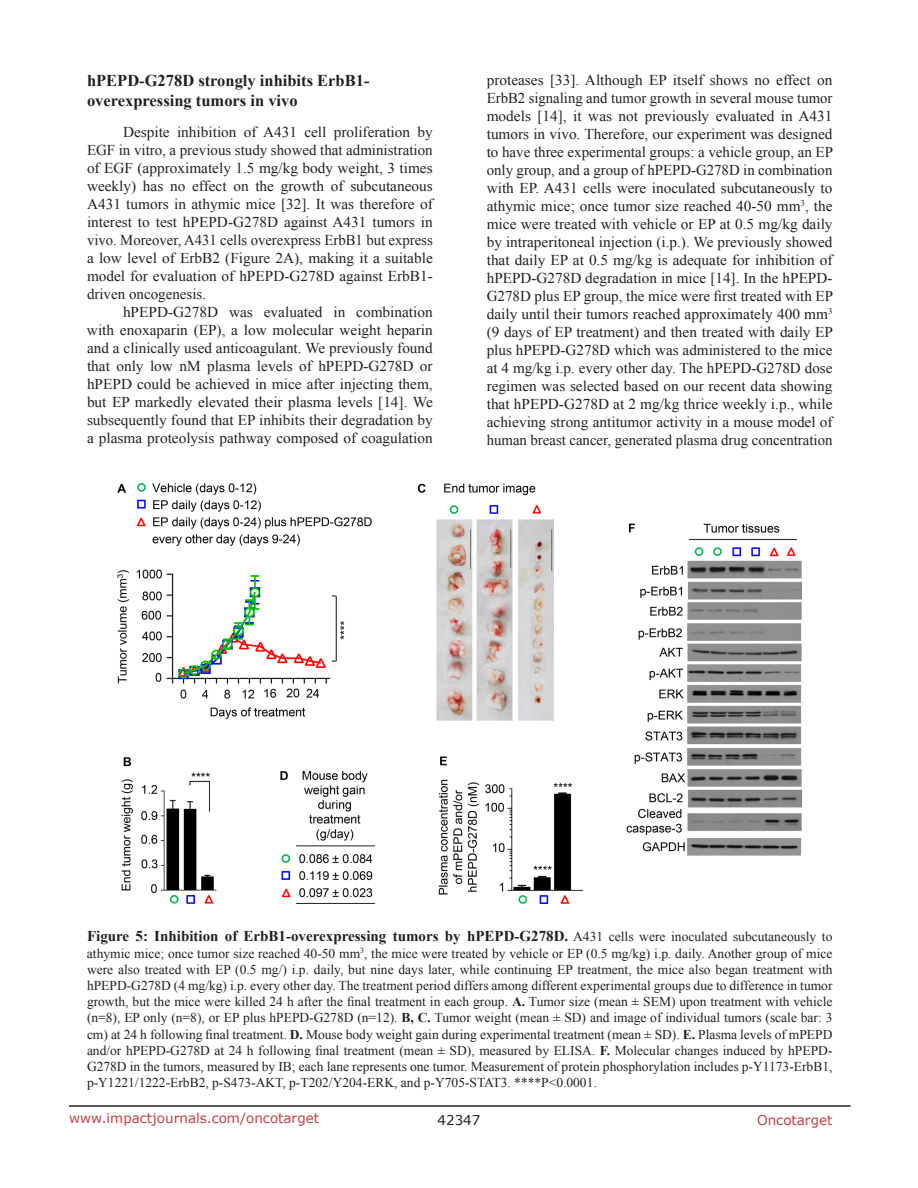
<style>
.page{position:relative;width:918px;height:1188px;background:#fff}
.page>*{position:absolute;margin:0;border:0;box-sizing:border-box;transform-origin:0 0}
.t1{font:700 16.5px/19.8px "Times New Roman";color:#231f20}
.t2{font:15px/18px "Times New Roman";color:#231f20;text-align:justify}
.t3{font:700 15px "Times New Roman";color:#231f20}
.t4{font:13.5px/16.2px "Times New Roman";color:#231f20;text-align:justify}
.t5{font:13.5px "Verdana";color:#c24141}
.t6{font:13.5px "Verdana";color:#231f20}
.s1{font-weight:400;font-size:13.5px}
.s2{font-weight:700}
</style>
<div class="page">
<hr style="left:69px;top:1105px;width:781px;height:2px;background:#231f20">
<img style="left:118px;top:484px;width:684px;height:420px">
<p class="t1" style="left:87px;top:70px;width:284px">hPEPD-G278D strongly inhibits ErbB1- overexpressing tumors in vivo</p>
<p class="t2" style="left:87px;top:123px;width:347px;text-indent:36px">Despite inhibition of A431 cell proliferation by EGF in vitro, a previous study showed that administration of EGF (approximately 1.5 mg/kg body weight, 3 times weekly) has no effect on the growth of subcutaneous A431 tumors in athymic mice [32]. It was therefore of interest to test hPEPD-G278D against A431 tumors in vivo. Moreover, A431 cells overexpress ErbB1 but express a low level of ErbB2 (Figure 2A), making it a suitable model for evaluation of hPEPD-G278D against ErbB1- driven oncogenesis.</p>
<p class="t2" style="left:87px;top:303px;width:347px;text-indent:36px">hPEPD-G278D was evaluated in combination with enoxaparin (EP), a low molecular weight heparin and a clinically used anticoagulant. We previously found that only low nM plasma levels of hPEPD-G278D or hPEPD could be achieved in mice after injecting them, but EP markedly elevated their plasma levels [14]. We subsequently found that EP inhibits their degradation by a plasma proteolysis pathway composed of coagulation</p>
<p class="t2" style="left:487px;top:71px;width:348px">proteases [33]. Although EP itself shows no effect on ErbB2 signaling and tumor growth in several mouse tumor models [14], it was not previously evaluated in A431 tumors in vivo. Therefore, our experiment was designed to have three experimental groups: a vehicle group, an EP only group, and a group of hPEPD-G278D in combination with EP. A431 cells were inoculated subcutaneously to athymic mice; once tumor size reached 40-50 mm<sup>3</sup>, the mice were treated with vehicle or EP at 0.5 mg/kg daily by intraperitoneal injection (i.p.). We previously showed that daily EP at 0.5 mg/kg is adequate for inhibition of hPEPD-G278D degradation in mice [14]. In the hPEPD-G278D plus EP group, the mice were first treated with EP daily until their tumors reached approximately 400 mm<sup>3 </sup>(9 days of EP treatment) and then treated with daily EP plus hPEPD-G278D which was administered to the mice at 4 mg/kg i.p. every other day. The hPEPD-G278D dose regimen was selected based on our recent data showing that hPEPD-G278D at 2 mg/kg thrice weekly i.p., while achieving strong antitumor activity in a mouse model of human breast cancer, generated plasma drug concentration</p>
<p class="t3" style="left:87px;top:926px;width:747px">Figure 5: Inhibition of ErbB1-overexpressing tumors by hPEPD-G278D. <span class="s1">A431 cells were inoculated subcutaneously to</span></p>
<p class="t4" style="left:87px;top:945px;width:747px">athymic mice; once tumor size reached 40-50 mm<sup>3</sup>, the mice were treated by vehicle or EP (0.5 mg/kg) i.p. daily. Another group of mice were also treated with EP (0.5 mg/) i.p. daily, but nine days later, while continuing EP treatment, the mice also began treatment with hPEPD-G278D (4 mg/kg) i.p. every other day. The treatment period differs among different experimental groups due to difference in tumor growth, but the mice were killed 24 h after the final treatment in each group. <span class="s2">A.</span> Tumor size (mean ± SEM) upon treatment with vehicle (n=8), EP only (n=8), or EP plus hPEPD-G278D (n=12). <span class="s2">B, C.</span> Tumor weight (mean ± SD) and image of individual tumors (scale bar: 3 cm) at 24 h following final treatment. <span class="s2">D.</span> Mouse body weight gain during experimental treatment (mean ± SD). <span class="s2">E.</span> Plasma levels of mPEPD and/or hPEPD-G278D at 24 h following final treatment (mean ± SD), measured by ELISA. <span class="s2">F.</span> Molecular changes induced by hPEPD-G278D in the tumors, measured by IB; each lane represents one tumor. Measurement of protein phosphorylation includes p-Y1173-ErbB1, p-Y1221/1222-ErbB2, p-S473-AKT, p-T202/Y204-ERK, and p-Y705-STAT3. ****P&lt;0.0001.</p>
<p class="t5" style="left:69px;top:1109px;width:252px">www.impactjournals.com/oncotarget</p>
<p class="t6" style="left:438px;top:1111px;width:44px">42347</p>
<p class="t5" style="left:757px;top:1111px;width:77px">Oncotarget</p>
</div>
